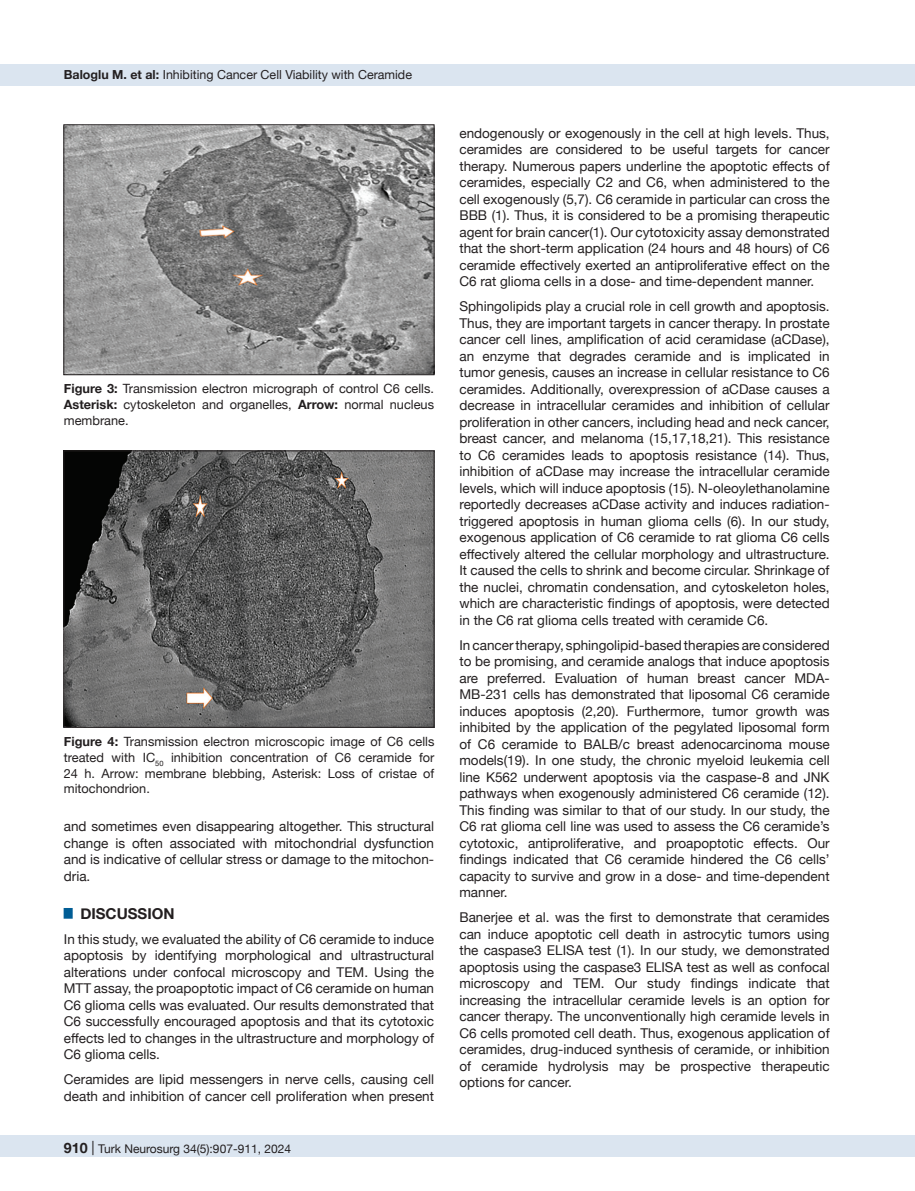
<style>
.page{position:relative;width:915px;height:1191px;background:#fff}
.page>*{position:absolute;margin:0;border:0;box-sizing:border-box;transform-origin:0 0}
.t1{font:700 15px "Helvetica Neue";color:#231f20}
.t2{font:13.5px/16.5px "Helvetica Neue";color:#231f20;text-align:justify}
.t3{font:12.75px/15.8px "Helvetica Neue";color:#231f20;text-align:justify}
.t4{font:12.45px "Helvetica Neue";color:#231f20}
.t5{font:12px "Helvetica Neue";color:#231f20}
.s1{font-weight:700}
.s2{font-weight:700;font-size:14.25px}
.s3{font-size:14.25px}
</style>
<div class="page">
<div style="left:0;top:1135px;width:914px;height:22px;background:#dbe5f0"></div>
<div style="left:0;top:64px;width:914px;height:21px;background:#dbe5f0"></div>
<img style="left:65px;top:126px;width:367px;height:247px">
<div style="left:63px;top:124px;width:371px;height:251px;border:1px solid #231f20"></div>
<img style="left:65px;top:452px;width:367px;height:273px">
<div style="left:63px;top:450px;width:371px;height:277px;border:1px solid #231f20"></div>
<p class="t4" style="left:64px;top:66px;width:349px"><span class="s1">Baloglu M. et al:</span> Inhibiting Cancer Cell Viability with Ceramide</p>
<p class="t3" style="left:64px;top:382px;width:371px"><span class="s1">Figure 3:</span> Transmission electron micrograph of control C6 cells.<br><span class="s1">Asterisk:</span> cytoskeleton and organelles, <span class="s1">Arrow:</span> normal nucleus membrane.</p>
<p class="t3" style="left:64px;top:734px;width:372px"><span class="s1">Figure 4:</span> Transmission electron microscopic image of C6 cells treated with IC<sub>50</sub> inhibition concentration of C6 ceramide for 24 h. Arrow: membrane blebbing, Asterisk: Loss of cristae of mitochondrion.</p>
<p class="t2" style="left:64px;top:819px;width:371px">and sometimes even disappearing altogether. This structural change is often associated with mitochondrial dysfunction and is indicative of cellular stress or damage to the mitochon&shy;dria.</p>
<p class="t1" style="left:64px;top:901px;width:112px"><sup>█</sup> DISCUSSION</p>
<p class="t2" style="left:64px;top:931px;width:371px">In this study, we evaluated the ability of C6 ceramide to induce apoptosis by identifying morphological and ultrastructural alterations under confocal microscopy and TEM. Using the MTT assay, the proapoptotic impact of C6 ceramide on human C6 glioma cells was evaluated. Our results demonstrated that C6 successfully encouraged apoptosis and that its cytotoxic effects led to changes in the ultrastructure and morphology of C6 glioma cells.</p>
<p class="t2" style="left:64px;top:1072px;width:371px">Ceramides are lipid messengers in nerve cells, causing cell death and inhibition of cancer cell proliferation when present</p>
<p class="t5" style="left:63px;top:1140px;width:229px"><span class="s2">910</span> <span class="s3">|</span> Turk Neurosurg 34(5):907-911, 2024</p>
<p class="t2" style="left:459px;top:125px;width:371px">endogenously or exogenously in the cell at high levels. Thus, ceramides are considered to be useful targets for cancer therapy. Numerous papers underline the apoptotic effects of ceramides, especially C2 and C6, when administered to the cell exogenously (5,7). C6 ceramide in particular can cross the BBB (1). Thus, it is considered to be a promising therapeutic agent for brain cancer(1). Our cytotoxicity assay demonstrated that the short-term application (24 hours and 48 hours) of C6 ceramide effectively exerted an antiproliferative effect on the C6 rat glioma cells in a dose- and time-dependent manner.</p>
<p class="t2" style="left:459px;top:299px;width:371px">Sphingolipids play a crucial role in cell growth and apoptosis.<br>Thus, they are important targets in cancer therapy. In prostate cancer cell lines, amplification of acid ceramidase (aCDase), an enzyme that degrades ceramide and is implicated in tumor genesis, causes an increase in cellular resistance to C6 ceramides. Additionally, overexpression of aCDase causes a decrease in intracellular ceramides and inhibition of cellular proliferation in other cancers, including head and neck cancer, breast cancer, and melanoma (15,17,18,21). This resistance to C6 ceramides leads to apoptosis resistance (14). Thus, inhibition of aCDase may increase the intracellular ceramide levels, which will induce apoptosis (15). N-oleoylethanolamine reportedly decreases aCDase activity and induces radiation&shy;triggered apoptosis in human glioma cells (6). In our study, exogenous application of C6 ceramide to rat glioma C6 cells effectively altered the cellular morphology and ultrastructure.<br>It caused the cells to shrink and become circular. Shrinkage of the nuclei, chromatin condensation, and cytoskeleton holes, which are characteristic findings of apoptosis, were detected in the C6 rat glioma cells treated with ceramide C6.</p>
<p class="t2" style="left:459px;top:637px;width:371px">In cancer therapy, sphingolipid-based therapies are considered to be promising, and ceramide analogs that induce apoptosis are preferred. Evaluation of human breast cancer MDA-MB-231 cells has demonstrated that liposomal C6 ceramide induces apoptosis (2,20). Furthermore, tumor growth was inhibited by the application of the pegylated liposomal form of C6 ceramide to BALB/c breast adenocarcinoma mouse models(19). In one study, the chronic myeloid leukemia cell line K562 underwent apoptosis via the caspase-8 and JNK pathways when exogenously administered C6 ceramide (12).<br>This finding was similar to that of our study. In our study, the C6 rat glioma cell line was used to assess the C6 ceramide’s cytotoxic, antiproliferative, and proapoptotic effects. Our findings indicated that C6 ceramide hindered the C6 cells’ capacity to survive and grow in a dose- and time-dependent manner.</p>
<p class="t2" style="left:459px;top:910px;width:371px">Banerjee et al. was the first to demonstrate that ceramides can induce apoptotic cell death in astrocytic tumors using the caspase3 ELISA test (1). In our study, we demonstrated apoptosis using the caspase3 ELISA test as well as confocal microscopy and TEM. Our study findings indicate that increasing the intracellular ceramide levels is an option for cancer therapy. The unconventionally high ceramide levels in C6 cells promoted cell death. Thus, exogenous application of ceramides, drug-induced synthesis of ceramide, or inhibition of ceramide hydrolysis may be prospective therapeutic options for cancer.</p>
</div>
